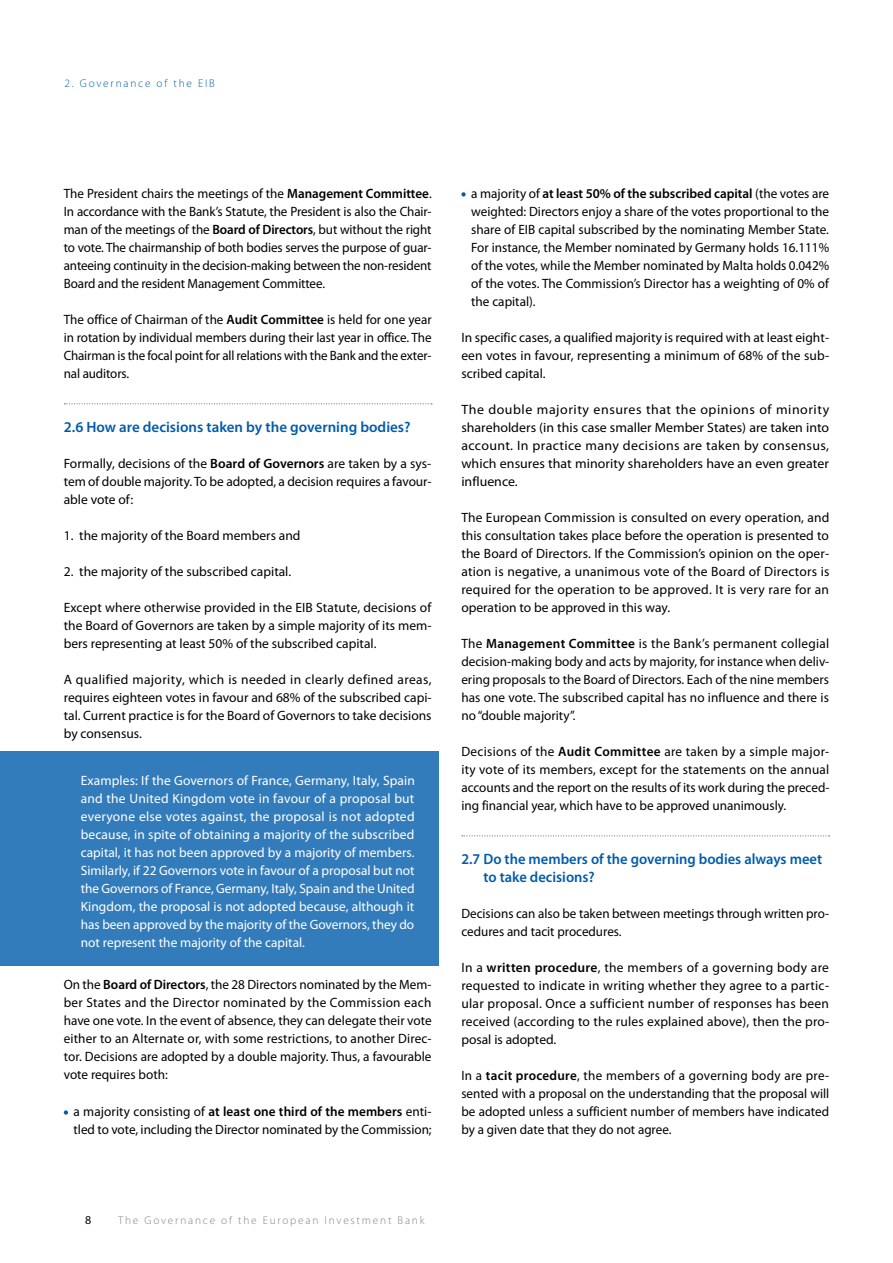
<style>
.page{position:relative;width:893px;height:1263px;background:#fff}
.page>*{position:absolute;margin:0;border:0;box-sizing:border-box;transform-origin:0 0}
.t1{font:600 15px/18px "Myriad Pro";color:#005cab}
.t2{font:13.5px/18px "Myriad Pro";color:#000;text-align:justify}
.t3{font:13.5px/18px "Myriad Pro";color:#fff;text-align:justify}
.t4{font:12px "Myriad Pro";color:#000}
.t5{font:300 11.25px "Myriad Pro";letter-spacing:.16em;color:#808285}
.t6{font:300 11.25px "Myriad Pro";letter-spacing:.16em;color:#005cab}
.s1{font-weight:600}
</style>
<div class="page">
<div style="left:0;top:751px;width:438px;height:214px;background:#337cbb"></div>
<svg style="left:64px;top:403px;width:368px;height:1px"></svg>
<svg style="left:64px;top:1110px;width:4px;height:5px"></svg>
<svg style="left:462px;top:835px;width:368px;height:1px"></svg>
<svg style="left:461px;top:192px;width:5px;height:5px"></svg>
<p class="t6" style="left:65px;top:77px;width:152px">2. Governance of the EIB</p>
<p class="t2" style="left:64px;top:184px;width:369px">The President chairs the meetings of the <span class="s1">Management Committee</span>.<br>In accordance with the Bank’s Statute, the President is also the Chair&shy;man of the meetings of the <span class="s1">Board of Directors</span>, but without the right to vote. The chairmanship of both bodies serves the purpose of guar&shy;anteeing continuity in the decision-making between the non-resident Board and the resident Management Committee.</p>
<p class="t2" style="left:64px;top:310px;width:369px">The office of Chairman of the <span class="s1">Audit Committee</span> is held for one year in rotation by individual members during their last year in office. The Chairman is the focal point for all relations with the Bank and the exter&shy;nal auditors.</p>
<p class="t1" style="left:64px;top:418px;width:348px">2.6 How are decisions taken by the governing bodies?</p>
<p class="t2" style="left:64px;top:454px;width:369px">Formally, decisions of the <span class="s1">Board of Governors</span> are taken by a sys&shy;tem of double majority. To be adopted, a decision requires a favour&shy;able vote of:</p>
<p class="t2" style="left:64px;top:526px;width:238px">1. the majority of the Board members and</p>
<p class="t2" style="left:64px;top:562px;width:229px">2. the majority of the subscribed capital.</p>
<p class="t2" style="left:64px;top:598px;width:369px">Except where otherwise provided in the EIB Statute, decisions of the Board of Governors are taken by a simple majority of its mem&shy;bers representing at least 50% of the subscribed capital.</p>
<p class="t2" style="left:64px;top:670px;width:369px">A qualified majority, which is needed in clearly defined areas, requires eighteen votes in favour and 68% of the subscribed capi&shy;tal. Current practice is for the Board of Governors to take decisions by consensus.</p>
<p class="t3" style="left:81px;top:771px;width:336px">Examples: If the Governors of France, Germany, Italy, Spain and the United Kingdom vote in favour of a proposal but everyone else votes against, the proposal is not adopted because, in spite of obtaining a majority of the subscribed capital, it has not been approved by a majority of members.<br>Similarly, if 22 Governors vote in favour of a proposal but not the Governors of France, Germany, Italy, Spain and the United Kingdom, the proposal is not adopted because, although it has been approved by the majority of the Governors, they do not represent the majority of the capital.</p>
<p class="t2" style="left:64px;top:975px;width:369px">On the <span class="s1">Board of Directors</span>, the 28 Directors nominated by the Mem&shy;ber States and the Director nominated by the Commission each have one vote. In the event of absence, they can delegate their vote either to an Alternate or, with some restrictions, to another Direc&shy;tor. Decisions are adopted by a double majority. Thus, a favourable vote requires both:</p>
<p class="t2" style="left:74px;top:1102px;width:360px">a majority consisting of <span class="s1">at least one third of the members</span> enti&shy;tled to vote, including the Director nominated by the Commission;</p>
<p class="t2" style="left:471px;top:184px;width:360px">a majority of <span class="s1">at least 50% of the subscribed capital</span> (the votes are weighted: Directors enjoy a share of the votes proportional to the share of EIB capital subscribed by the nominating Member State.<br>For instance, the Member nominated by Germany holds 16.111% of the votes, while the Member nominated by Malta holds 0.042% of the votes. The Commission’s Director has a weighting of 0% of the capital).</p>
<p class="t2" style="left:461px;top:328px;width:369px">In specific cases, a qualified majority is required with at least eight&shy;een votes in favour, representing a minimum of 68% of the sub&shy;scribed capital.</p>
<p class="t2" style="left:461px;top:400px;width:369px">The double majority ensures that the opinions of minority shareholders (in this case smaller Member States) are taken into account. In practice many decisions are taken by consensus, which ensures that minority shareholders have an even greater influence.</p>
<p class="t2" style="left:461px;top:508px;width:370px">The European Commission is consulted on every operation, and this consultation takes place before the operation is presented to the Board of Directors. If the Commission’s opinion on the oper&shy;ation is negative, a unanimous vote of the Board of Directors is required for the operation to be approved. It is very rare for an operation to be approved in this way.</p>
<p class="t2" style="left:461px;top:634px;width:369px">The <span class="s1">Management Committee</span> is the Bank’s permanent collegial decision-making body and acts by majority, for instance when deliv&shy;ering proposals to the Board of Directors. Each of the nine members has one vote. The subscribed capital has no influence and there is no “double majority”.</p>
<p class="t2" style="left:461px;top:742px;width:370px">Decisions of the <span class="s1">Audit Committee</span> are taken by a simple major&shy;ity vote of its members, except for the statements on the annual accounts and the report on the results of its work during the preced&shy;ing financial year, which have to be approved unanimously.</p>
<p class="t1" style="left:483px;top:850px;width:340px;text-indent:-22px">2.7 Do the members of the governing bodies always meet to take decisions?</p>
<p class="t2" style="left:461px;top:904px;width:369px">Decisions can also be taken between meetings through written pro&shy;cedures and tacit procedures.</p>
<p class="t2" style="left:461px;top:958px;width:369px">In a <span class="s1">written procedure</span>, the members of a governing body are requested to indicate in writing whether they agree to a partic&shy;ular proposal. Once a sufficient number of responses has been received (according to the rules explained above), then the pro&shy;posal is adopted.</p>
<p class="t2" style="left:461px;top:1066px;width:369px">In a <span class="s1">tacit procedure</span>, the members of a governing body are pre&shy;sented with a proposal on the understanding that the proposal will be adopted unless a sufficient number of members have indicated by a given date that they do not agree.</p>
<p class="t4" style="left:85px;top:1212px;width:8px">8</p>
<p class="t5" style="left:118px;top:1213px;width:308px">The Governance of the European Investment Bank</p>
</div>
